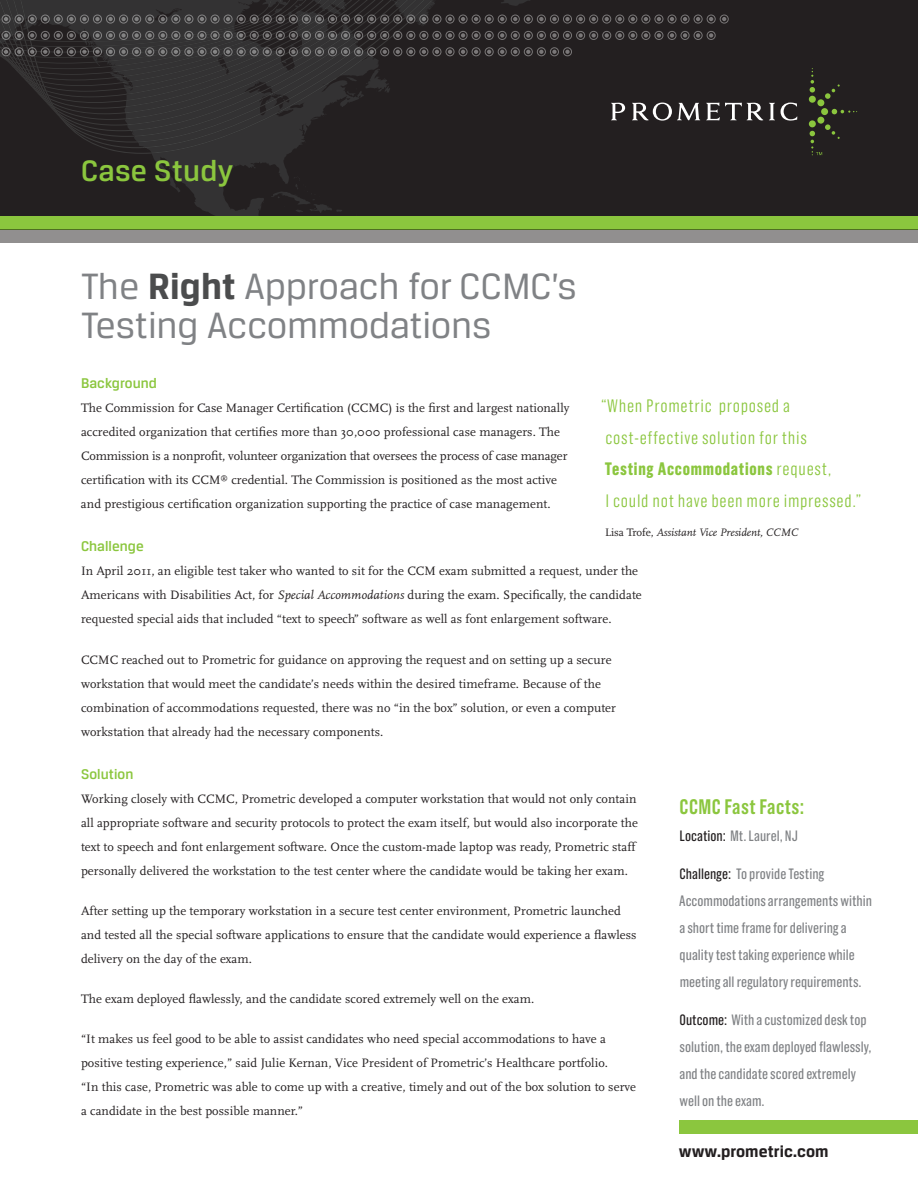
<style>
.page{position:relative;width:918px;height:1188px;background:#fff}
.page>*{position:absolute;margin:0;border:0;box-sizing:border-box;transform-origin:0 0}
.t1{font:39px/39px "Breuer Text";letter-spacing:.005em;color:#808285}
.t2{font:500 31.5px "Breuer Text";letter-spacing:.01em;color:#8bc63e}
.t3{font:600 21px "Grotzec Cond";letter-spacing:.02em;color:#8bc63e}
.t4{font:300 18px/31.5px "Grotzec Cond";letter-spacing:.04em;color:#8bc63e}
.t5{font:700 17.25px "Breuer Text";letter-spacing:.005em;color:#231f20}
.t6{font:15px/27px "Grotzec Cond";color:#808285}
.t7{font:500 15px "Breuer Text";letter-spacing:.005em;color:#8bc63e}
.t8{font:12.75px/24px "Scala";letter-spacing:.005em;color:#231f20}
.t9{font:italic 11.25px "Scala";letter-spacing:-.005em;color:#231f20}
.s1{font-weight:700;color:#4b4c4d}
.s2{font-style:italic}
.s3{font-weight:700}
.s4{font-style:normal}
.s5{color:#231f20}
</style>
<div class="page">
<div style="left:0;top:0;width:918px;height:216px;background:#231f20"></div>
<div style="left:679px;top:1120px;width:239px;height:14px;background:#8bc63e"></div>
<div style="left:821px;top:108px;width:7px;height:7px;background:#8bc63e;border-radius:50%"></div>
<div style="left:817px;top:99px;width:7px;height:7px;background:#8bc63e;border-radius:50%"></div>
<div style="left:817px;top:117px;width:7px;height:7px;background:#8bc63e;border-radius:50%"></div>
<div style="left:809px;top:96px;width:7px;height:7px;background:#8bc63e;border-radius:50%"></div>
<svg style="left:810px;top:68px;width:5px;height:25px"></svg>
<svg style="left:825px;top:84px;width:15px;height:15px"></svg>
<svg style="left:832px;top:109px;width:25px;height:5px"></svg>
<div style="left:809px;top:120px;width:7px;height:7px;background:#8bc63e;border-radius:50%"></div>
<svg style="left:611px;top:103px;width:14px;height:17px"></svg>
<svg style="left:632px;top:103px;width:68px;height:18px"></svg>
<svg style="left:706px;top:103px;width:57px;height:18px"></svg>
<svg style="left:769px;top:103px;width:6px;height:17px"></svg>
<svg style="left:781px;top:103px;width:16px;height:18px"></svg>
<svg style="left:810px;top:124px;width:30px;height:31px"></svg>
<div style="left:0;top:216px;width:918px;height:14px;background:#8bc63e"></div>
<div style="left:0;top:230px;width:918px;height:13px;background:#918f8f"></div>
<div style="left:537px;top:15px;width:9px;height:8px;border:1px solid #fff;border-radius:50%"></div>
<div style="left:550px;top:15px;width:9px;height:8px;border:1px solid #fff;border-radius:50%"></div>
<svg style="left:552px;top:17px;width:5px;height:4px"></svg>
<div style="left:563px;top:15px;width:9px;height:8px;border:1px solid #fff;border-radius:50%"></div>
<svg style="left:565px;top:17px;width:5px;height:4px"></svg>
<div style="left:537px;top:31px;width:9px;height:9px;border:1px solid #fff;border-radius:50%"></div>
<div style="left:550px;top:31px;width:9px;height:9px;border:1px solid #fff;border-radius:50%"></div>
<svg style="left:552px;top:33px;width:5px;height:5px"></svg>
<div style="left:563px;top:31px;width:9px;height:9px;border:1px solid #fff;border-radius:50%"></div>
<svg style="left:565px;top:33px;width:5px;height:5px"></svg>
<div style="left:537px;top:47px;width:9px;height:9px;border:1px solid #fff;border-radius:50%"></div>
<div style="left:550px;top:47px;width:9px;height:9px;border:1px solid #fff;border-radius:50%"></div>
<svg style="left:552px;top:50px;width:5px;height:4px"></svg>
<div style="left:563px;top:47px;width:9px;height:9px;border:1px solid #fff;border-radius:50%"></div>
<svg style="left:565px;top:50px;width:5px;height:4px"></svg>
<div style="left:642px;top:15px;width:8px;height:8px;border:1px solid #fff;border-radius:50%"></div>
<svg style="left:644px;top:17px;width:4px;height:4px"></svg>
<div style="left:602px;top:15px;width:9px;height:8px;border:1px solid #fff;border-radius:50%"></div>
<svg style="left:605px;top:17px;width:4px;height:4px"></svg>
<div style="left:681px;top:15px;width:8px;height:8px;border:1px solid #fff;border-radius:50%"></div>
<svg style="left:683px;top:17px;width:4px;height:4px"></svg>
<div style="left:576px;top:15px;width:9px;height:8px;border:1px solid #fff;border-radius:50%"></div>
<svg style="left:578px;top:17px;width:5px;height:4px"></svg>
<div style="left:655px;top:15px;width:8px;height:8px;border:1px solid #fff;border-radius:50%"></div>
<svg style="left:657px;top:17px;width:4px;height:4px"></svg>
<div style="left:615px;top:15px;width:9px;height:8px;border:1px solid #fff;border-radius:50%"></div>
<svg style="left:618px;top:17px;width:4px;height:4px"></svg>
<div style="left:694px;top:15px;width:8px;height:8px;border:1px solid #fff;border-radius:50%"></div>
<svg style="left:696px;top:17px;width:4px;height:4px"></svg>
<div style="left:589px;top:15px;width:9px;height:8px;border:1px solid #fff;border-radius:50%"></div>
<svg style="left:592px;top:17px;width:4px;height:4px"></svg>
<div style="left:668px;top:15px;width:8px;height:8px;border:1px solid #fff;border-radius:50%"></div>
<svg style="left:670px;top:17px;width:4px;height:4px"></svg>
<div style="left:629px;top:15px;width:8px;height:8px;border:1px solid #fff;border-radius:50%"></div>
<svg style="left:631px;top:17px;width:4px;height:4px"></svg>
<div style="left:707px;top:15px;width:8px;height:8px;border:1px solid #fff;border-radius:50%"></div>
<svg style="left:709px;top:17px;width:4px;height:4px"></svg>
<div style="left:642px;top:31px;width:8px;height:9px;border:1px solid #fff;border-radius:50%"></div>
<svg style="left:644px;top:33px;width:4px;height:5px"></svg>
<div style="left:602px;top:31px;width:9px;height:9px;border:1px solid #fff;border-radius:50%"></div>
<svg style="left:605px;top:33px;width:4px;height:5px"></svg>
<div style="left:681px;top:31px;width:8px;height:9px;border:1px solid #fff;border-radius:50%"></div>
<svg style="left:683px;top:33px;width:4px;height:5px"></svg>
<div style="left:576px;top:31px;width:9px;height:9px;border:1px solid #fff;border-radius:50%"></div>
<svg style="left:578px;top:33px;width:5px;height:5px"></svg>
<div style="left:655px;top:31px;width:8px;height:9px;border:1px solid #fff;border-radius:50%"></div>
<svg style="left:657px;top:33px;width:4px;height:5px"></svg>
<div style="left:615px;top:31px;width:9px;height:9px;border:1px solid #fff;border-radius:50%"></div>
<svg style="left:618px;top:33px;width:4px;height:5px"></svg>
<div style="left:694px;top:31px;width:8px;height:9px;border:1px solid #fff;border-radius:50%"></div>
<svg style="left:696px;top:33px;width:4px;height:5px"></svg>
<div style="left:589px;top:31px;width:9px;height:9px;border:1px solid #fff;border-radius:50%"></div>
<svg style="left:592px;top:33px;width:4px;height:5px"></svg>
<div style="left:668px;top:31px;width:8px;height:9px;border:1px solid #fff;border-radius:50%"></div>
<svg style="left:670px;top:33px;width:4px;height:5px"></svg>
<div style="left:629px;top:31px;width:8px;height:9px;border:1px solid #fff;border-radius:50%"></div>
<svg style="left:631px;top:33px;width:4px;height:5px"></svg>
<div style="left:707px;top:31px;width:8px;height:9px;border:1px solid #fff;border-radius:50%"></div>
<svg style="left:709px;top:33px;width:4px;height:5px"></svg>
<div style="left:720px;top:15px;width:9px;height:8px;border:1px solid #fff;border-radius:50%"></div>
<svg style="left:722px;top:17px;width:4px;height:4px"></svg>
<svg style="left:0;top:0;width:544px;height:216px"></svg>
<h2 class="t2" style="left:81px;top:154px;width:154px">Case Study</h2>
<h1 class="t1" style="left:81px;top:267px;width:497px">The <span class="s1">Right</span> Approach for CCMC’s<br>Testing Accommodations</h1>
<p class="t7" style="left:81px;top:375px;width:77px">Background</p>
<p class="t8" style="left:81px;top:396px;width:490px">The Commission for Case Manager Certification (CCMC) is the first and largest nationally accredited organization that certifies more than 30,000 professional case managers. The Commission is a nonprofit, volunteer organization that oversees the process of case manager certification with its CCM<sup>®</sup> credential. The Commission is positioned as the most active and prestigious certification organization supporting the practice of case management.</p>
<p class="t7" style="left:81px;top:538px;width:64px">Challenge</p>
<p class="t8" style="left:81px;top:559px;width:562px">In April 2011, an eligible test taker who wanted to sit for the CCM exam submitted a request, under the<br>Americans with Disabilities Act, for <span class="s2">Special Accommodations</span> during the exam. Specifically, the candidate requested special aids that included “text to speech” software as well as font enlargement software.</p>
<p class="t8" style="left:81px;top:648px;width:537px">CCMC reached out to Prometric for guidance on approving the request and on setting up a secure workstation that would meet the candidate’s needs within the desired timeframe. Because of the combination of accommodations requested, there was no “in the box” solution, or even a computer workstation that already had the necessary components.</p>
<p class="t7" style="left:81px;top:766px;width:54px">Solution</p>
<p class="t8" style="left:81px;top:787px;width:558px">Working closely with CCMC, Prometric developed a computer workstation that would not only contain all appropriate software and security protocols to protect the exam itself, but would also incorporate the text to speech and font enlargement software. Once the custom-made laptop was ready, Prometric staff personally delivered the workstation to the test center where the candidate would be taking her exam.</p>
<p class="t8" style="left:81px;top:899px;width:557px">After setting up the temporary workstation in a secure test center environment, Prometric launched and tested all the special software applications to ensure that the candidate would experience a flawless delivery on the day of the exam.</p>
<p class="t8" style="left:81px;top:987px;width:455px">The exam deployed flawlessly, and the candidate scored extremely well on the exam.</p>
<p class="t8" style="left:81px;top:1027px;width:557px">“It makes us feel good to be able to assist candidates who need special accommodations to have a positive testing experience,” said Julie Kernan, Vice President of Prometric’s Healthcare portfolio.<br>“In this case, Prometric was able to come up with a creative, timely and out of the box solution to serve a candidate in the best possible manner.”</p>
<h3 class="t4" style="left:601px;top:390px;width:262px">“When Prometric proposed a cost-effective solution for this<br><span class="s3">Testing Accommodations</span> request,<br>I could not have been more impressed.”</h3>
<p class="t9" style="left:605px;top:526px;width:195px"><span class="s4">Lisa Trofe,</span> Assistant Vice President, CCMC</p>
<h3 class="t3" style="left:680px;top:795px;width:126px">CCMC Fast Facts:</h3>
<p class="t6" style="left:680px;top:822px;width:120px"><span class="s5">Location:</span> Mt. Laurel, NJ</p>
<p class="t6" style="left:679px;top:860px;width:194px"><span class="s5">Challenge:</span> To provide Testing Accommodations arrangements within a short time frame for delivering a quality test taking experience while meeting all regulatory requirements.</p>
<p class="t6" style="left:679px;top:1006px;width:194px"><span class="s5">Outcome:</span> With a customized desk top solution, the exam deployed flawlessly, and the candidate scored extremely well on the exam.</p>
<h3 class="t5" style="left:679px;top:1142px;width:151px">www.prometric.com</h3>
</div>
